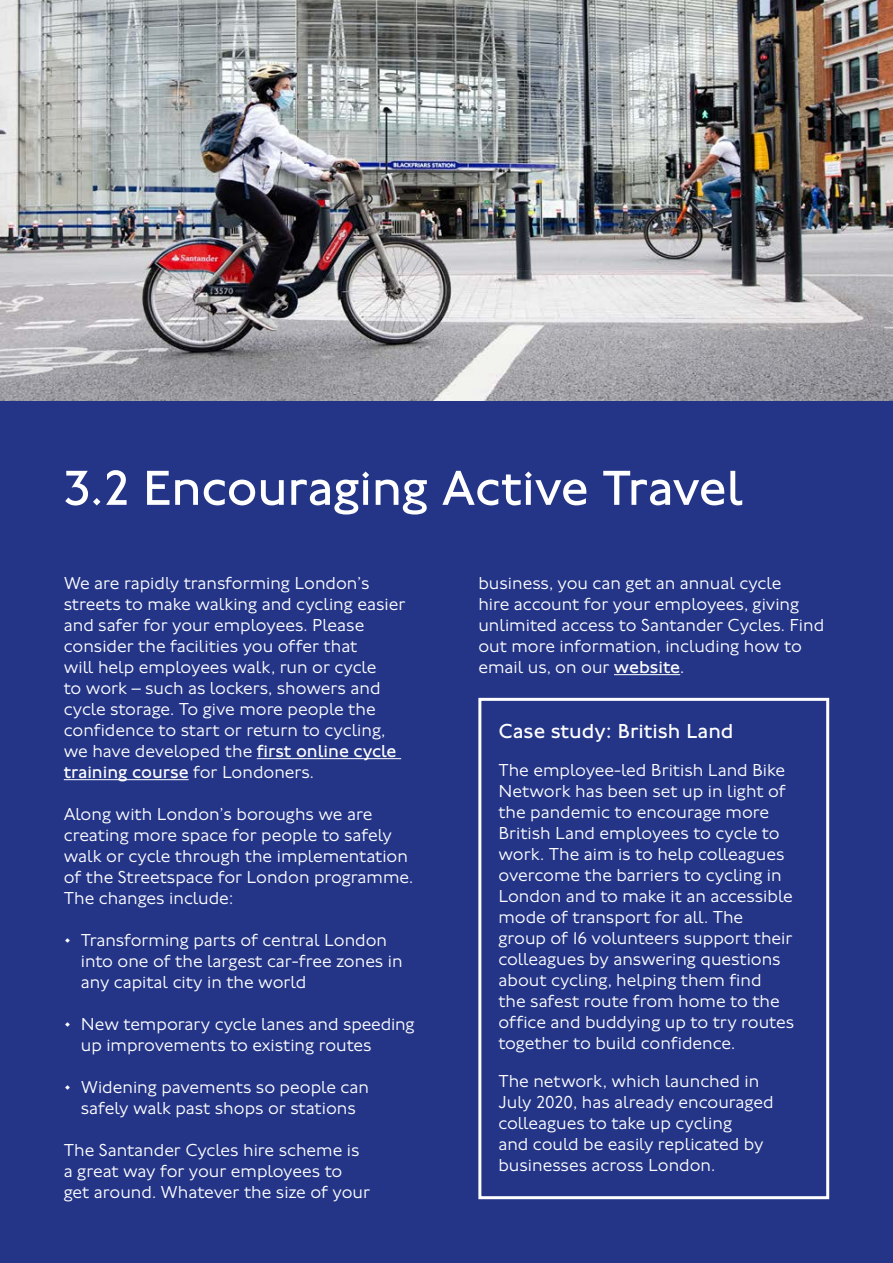
<style>
.page{position:relative;width:893px;height:1263px;background:#243588}
.page>*{position:absolute;margin:0;border:0;box-sizing:border-box;transform-origin:0 0}
.Major_Heading_32_32{font:51px "Johnston 100";letter-spacing:-.01em;color:#fff}
.BodyHeading_14_16_WH{font:21px "Johnston 100";color:#fff}
.Body_12_14_BoxOut_WO{font:300 18px/21px "Johnston 100";color:#fff}
.Body_12_14_WO__P{font:300 18px/21px "Johnston 100";color:#fff}
.s1{font-weight:400}
</style>
<div class="page">
<img style="left:0;top:0;width:893px;height:400px">
<hr style="left:257px;top:758px;width:144px;height:1px;background:#fff">
<hr style="left:64px;top:779px;width:125px;height:1px;background:#fff">
<hr style="left:614px;top:674px;width:66px;height:1px;background:#fff">
<svg style="left:478px;top:697px;width:352px;height:503px"></svg>
<h2 class="Major_Heading_32_32" style="left:64px;top:460px;width:681px">3.2 Encouraging Active Travel</h2>
<p class="Body_12_14_WO__P" style="left:64px;top:573px;width:343px">We are rapidly transforming London’s streets to make walking and cycling easier and safer for your employees. Please consider the facilities you offer that<br>will help employees walk, run or cycle<br>to work – such as lockers, showers and cycle storage. To give more people the confidence to start or return to cycling, we have developed the <span class="s1">first online cycle training course</span> for Londoners.</p>
<p class="Body_12_14_WO__P" style="left:64px;top:804px;width:351px">Along with London’s boroughs we are creating more space for people to safely walk or cycle through the implementation of the Streetspace for London programme.<br>The changes include:</p>
<p class="Body_12_14_BoxOut_WO" style="left:81px;top:930px;width:323px;text-indent:-17px">• Transforming parts of central London into one of the largest car-free zones in any capital city in the world</p>
<p class="Body_12_14_BoxOut_WO" style="left:81px;top:1014px;width:335px;text-indent:-17px">• New temporary cycle lanes and speeding up improvements to existing routes</p>
<p class="Body_12_14_BoxOut_WO" style="left:64px;top:1077px;width:307px;text-align:center">• Widening pavements so people can safely walk past shops or stations</p>
<p class="Body_12_14_WO__P" style="left:64px;top:1140px;width:308px">The Santander Cycles hire scheme is a great way for your employees to get around. Whatever the size of your</p>
<p class="Body_12_14_WO__P" style="left:478px;top:573px;width:347px">business, you can get an annual cycle<br>hire account for your employees, giving unlimited access to Santander Cycles. Find out more information, including how to email us, on our <span class="s1">website</span>.</p>
<h3 class="BodyHeading_14_16_WH" style="left:498px;top:719px;width:237px">Case study: British Land</h3>
<p class="Body_12_14_BoxOut_WO" style="left:498px;top:759px;width:297px">The employee-led British Land Bike Network has been set up in light of the pandemic to encourage more British Land employees to cycle to work. The aim is to help colleagues overcome the barriers to cycling in London and to make it an accessible mode of transport for all. The group of 16 volunteers support their colleagues by answering questions about cycling, helping them find<br>the safest route from home to the office and buddying up to try routes together to build confidence.</p>
<p class="Body_12_14_BoxOut_WO" style="left:498px;top:1070px;width:277px">The network, which launched in<br>July 2020, has already encouraged colleagues to take up cycling<br>and could be easily replicated by businesses across London.</p>
</div>
